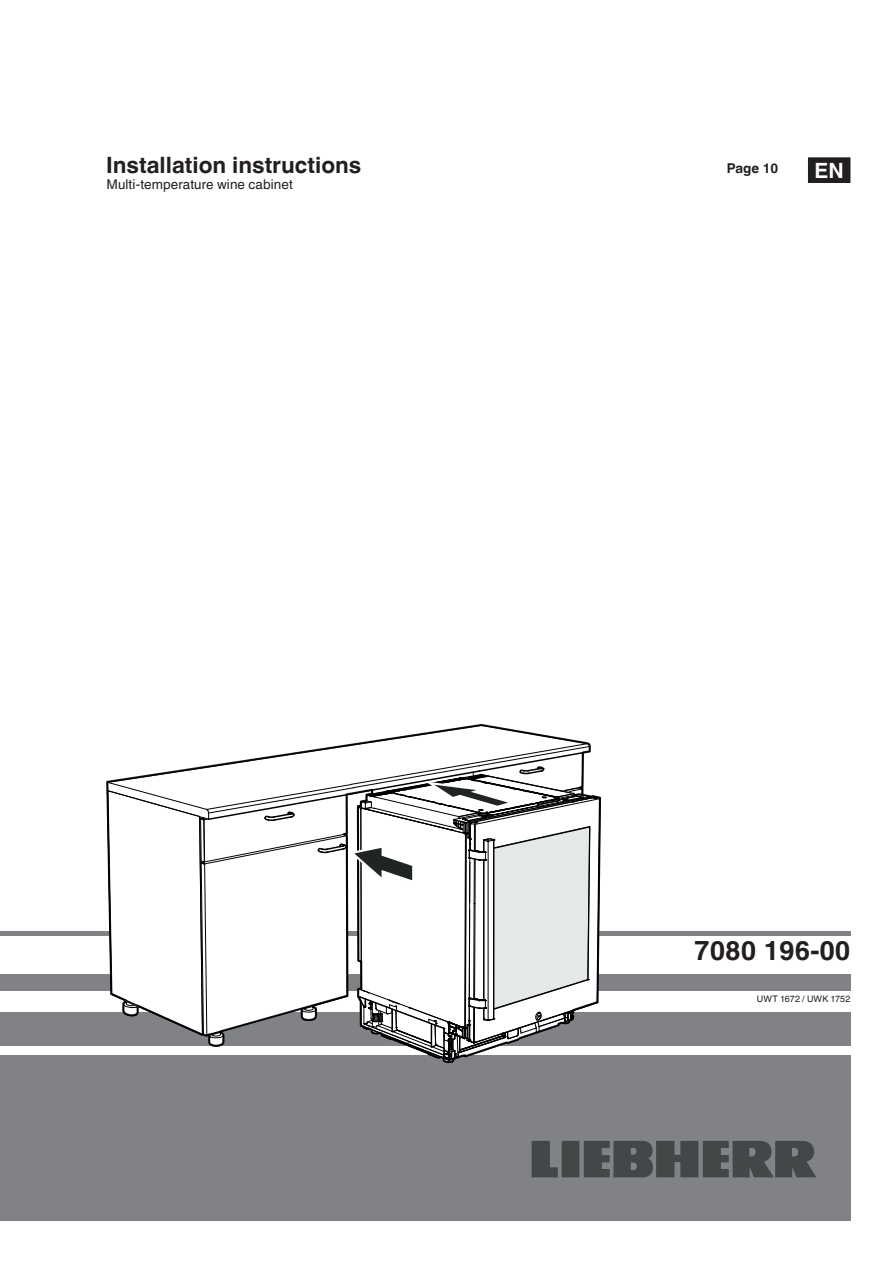
<style>
.page{position:relative;width:893px;height:1263px;background:#fff}
.page>*{position:absolute;margin:0;border:0;box-sizing:border-box;transform-origin:0 0}
.t1{font:700 27px "Helvetica Linotype";color:#231f20}
.t2{font:700 22.5px "Helvetica Linotype";color:#231f20}
.t3{font:700 21px "Helvetica Linotype";color:#fff}
.t4{font:13.5px "Helvetica Linotype";letter-spacing:.01em;color:#231f20}
.t5{font:700 13.5px "Helvetica Linotype";color:#231f20}
.t6{font:9px "Helvetica Linotype";letter-spacing:.015em;color:#231f20}
</style>
<div class="page">
<div style="left:0;top:1054px;width:850px;height:166px;background:#808285"></div>
<div style="left:0;top:1012px;width:850px;height:34px;background:#808285"></div>
<div style="left:0;top:974px;width:850px;height:17px;background:#808285"></div>
<hr style="left:0;top:931px;width:850px;height:4px;background:#808285">
<div style="left:809px;top:158px;width:41px;height:24px;background:#231f20"></div>
<div style="left:808px;top:157px;width:42px;height:26px;border:2px solid #231f20"></div>
<svg style="left:106px;top:724px;width:495px;height:339px"></svg>
<svg style="left:532px;top:1141px;width:284px;height:36px"></svg>
<h2 class="t2" style="left:106px;top:153px;width:257px">Installation instructions</h2>
<p class="t5" style="left:727px;top:161px;width:53px">Page 10</p>
<p class="t4" style="left:106px;top:176px;width:188px">Multi-temperature wine cabinet</p>
<h3 class="t3" style="left:815px;top:158px;width:31px">EN</h3>
<h1 class="t1" style="left:694px;top:935px;width:158px">7080 196-00</h1>
<p class="t6" style="left:757px;top:994px;width:95px">UWT 1672 / UWK 1752</p>
</div>
